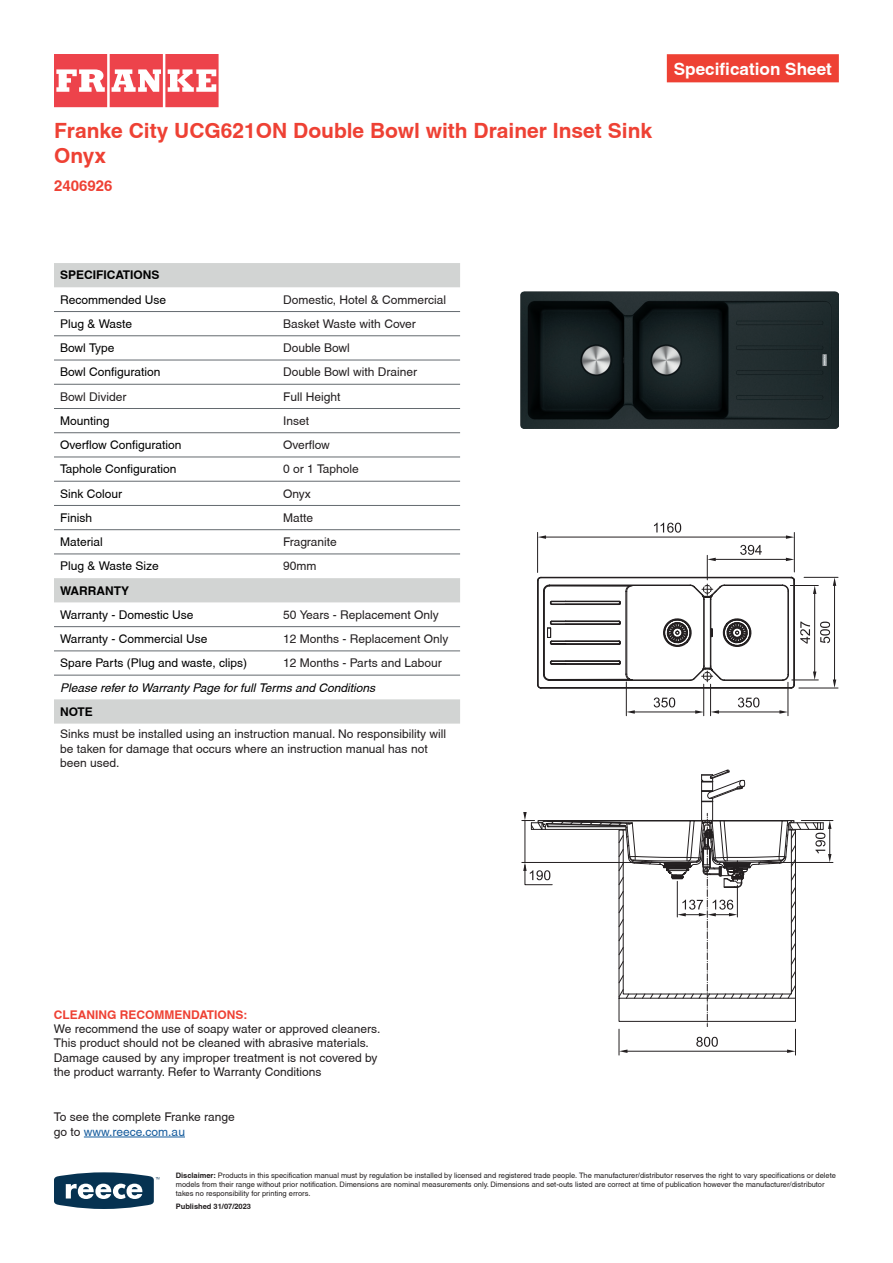
<style>
.page{position:relative;width:893px;height:1263px;background:#fff}
.page>*{position:absolute;margin:0;border:0;box-sizing:border-box;transform-origin:0 0}
.t1{font:700 21px/25.2px "Helvetica";color:#ee4134}
.t2{font:700 17.1px "Helvetica";color:#fff}
.t3{font:700 15px "Helvetica";color:#ee4134}
.t4{font:12px/14.4px "Helvetica";color:#231f20}
.t5{font:12px "Helvetica";color:#000001}
.t6{font:italic 12px "Helvetica";color:#000001}
.t7{font:700 12px "Helvetica";color:#000}
.t8{font:700 12px "Helvetica";color:#ee4134}
.t9{font:7.5px/9px "Helvetica";color:#231f20}
.t10{font:700 7.5px "Helvetica";color:#231f20}
.s1{color:#175d9e}
.s2{font-weight:700}
</style>
<div class="page">
<div style="left:667px;top:54px;width:172px;height:28px;background:#ee4134"></div>
<svg style="left:54px;top:54px;width:165px;height:53px"></svg>
<svg style="left:54px;top:263px;width:406px;height:461px"></svg>
<hr style="left:54px;top:311px;width:223px;height:1px;background:#646a6f">
<hr style="left:277px;top:311px;width:183px;height:1px;background:#646a6f">
<hr style="left:54px;top:335px;width:223px;height:1px;background:#646a6f">
<hr style="left:277px;top:335px;width:183px;height:1px;background:#646a6f">
<hr style="left:54px;top:360px;width:223px;height:1px;background:#646a6f">
<hr style="left:277px;top:360px;width:183px;height:1px;background:#646a6f">
<hr style="left:54px;top:384px;width:223px;height:1px;background:#646a6f">
<hr style="left:277px;top:384px;width:183px;height:1px;background:#646a6f">
<hr style="left:54px;top:408px;width:223px;height:1px;background:#646a6f">
<hr style="left:277px;top:408px;width:183px;height:1px;background:#646a6f">
<hr style="left:54px;top:432px;width:223px;height:1px;background:#646a6f">
<hr style="left:277px;top:432px;width:183px;height:1px;background:#646a6f">
<hr style="left:54px;top:457px;width:223px;height:1px;background:#646a6f">
<hr style="left:277px;top:457px;width:183px;height:1px;background:#646a6f">
<hr style="left:54px;top:481px;width:223px;height:1px;background:#646a6f">
<hr style="left:277px;top:481px;width:183px;height:1px;background:#646a6f">
<hr style="left:54px;top:505px;width:223px;height:1px;background:#646a6f">
<hr style="left:277px;top:505px;width:183px;height:1px;background:#646a6f">
<hr style="left:54px;top:529px;width:223px;height:1px;background:#646a6f">
<hr style="left:277px;top:529px;width:183px;height:1px;background:#646a6f">
<hr style="left:54px;top:554px;width:223px;height:1px;background:#646a6f">
<hr style="left:277px;top:554px;width:183px;height:1px;background:#646a6f">
<hr style="left:54px;top:626px;width:223px;height:1px;background:#646a6f">
<hr style="left:277px;top:626px;width:183px;height:1px;background:#646a6f">
<hr style="left:54px;top:651px;width:223px;height:1px;background:#646a6f">
<hr style="left:277px;top:651px;width:183px;height:1px;background:#646a6f">
<hr style="left:54px;top:675px;width:223px;height:1px;background:#646a6f">
<hr style="left:277px;top:675px;width:183px;height:1px;background:#646a6f">
<svg style="left:54px;top:1172px;width:105px;height:37px"></svg>
<img style="left:521px;top:291px;width:318px;height:137px">
<hr style="left:84px;top:1137px;width:101px;height:1px;background:#175d9e">
<hr style="left:801px;top:820px;width:32px;height:1px;background:#231f20">
<hr style="left:758px;top:862px;width:75px;height:1px;background:#231f20">
<svg style="left:522px;top:770px;width:309px;height:285px"></svg>
<svg style="left:695px;top:710px;width:8px;height:4px"></svg>
<svg style="left:627px;top:710px;width:8px;height:4px"></svg>
<svg style="left:779px;top:710px;width:9px;height:4px"></svg>
<svg style="left:711px;top:710px;width:8px;height:4px"></svg>
<hr style="left:632px;top:712px;width:66px;height:1px;background:#231f20">
<hr style="left:716px;top:712px;width:66px;height:1px;background:#231f20">
<hr style="left:626px;top:682px;width:1px;height:34px;background:#231f20">
<hr style="left:703px;top:684px;width:1px;height:32px;background:#231f20">
<hr style="left:788px;top:682px;width:1px;height:34px;background:#231f20">
<hr style="left:710px;top:684px;width:1px;height:32px;background:#231f20">
<hr style="left:799px;top:688px;width:39px;height:1px;background:#231f20">
<hr style="left:804px;top:577px;width:34px;height:1px;background:#231f20">
<hr style="left:543px;top:537px;width:246px;height:1px;background:#231f20">
<hr style="left:537px;top:532px;width:1px;height:40px;background:#231f20">
<hr style="left:794px;top:532px;width:1px;height:40px;background:#231f20">
<svg style="left:786px;top:535px;width:8px;height:4px"></svg>
<svg style="left:538px;top:535px;width:8px;height:4px"></svg>
<svg style="left:654px;top:523px;width:27px;height:10px"></svg>
<svg style="left:537px;top:545px;width:299px;height:144px"></svg>
<svg style="left:654px;top:697px;width:21px;height:10px"></svg>
<svg style="left:738px;top:697px;width:21px;height:10px"></svg>
<h1 class="t1" style="left:54px;top:118px;width:600px">Franke City UCG621ON Double Bowl with Drainer Inset Sink<br>Onyx</h1>
<p class="t3" style="left:54px;top:176px;width:60px">2406926</p>
<h2 class="t2" style="left:674px;top:59px;width:160px">Specification Sheet</h2>
<p class="t7" style="left:60px;top:268px;width:101px">SPECIFICATIONS</p>
<p class="t5" style="left:60px;top:293px;width:108px">Recommended Use</p>
<p class="t4" style="left:283px;top:292px;width:165px">Domestic, Hotel &amp; Commercial</p>
<p class="t5" style="left:60px;top:317px;width:74px">Plug &amp; Waste</p>
<p class="t4" style="left:283px;top:317px;width:134px">Basket Waste with Cover</p>
<p class="t5" style="left:60px;top:341px;width:56px">Bowl Type</p>
<p class="t4" style="left:283px;top:341px;width:68px">Double Bowl</p>
<p class="t5" style="left:60px;top:365px;width:102px">Bowl Configuration</p>
<p class="t4" style="left:283px;top:365px;width:136px">Double Bowl with Drainer</p>
<p class="t4" style="left:60px;top:389px;width:68px">Bowl Divider</p>
<p class="t4" style="left:283px;top:389px;width:59px">Full Height</p>
<p class="t5" style="left:60px;top:414px;width:51px">Mounting</p>
<p class="t4" style="left:283px;top:413px;width:28px">Inset</p>
<p class="t5" style="left:60px;top:438px;width:123px">Overflow Configuration</p>
<p class="t4" style="left:283px;top:438px;width:48px">Overflow</p>
<p class="t5" style="left:60px;top:462px;width:118px">Taphole Configuration</p>
<p class="t4" style="left:283px;top:462px;width:77px">0 or 1 Taphole</p>
<p class="t5" style="left:60px;top:486px;width:64px">Sink Colour</p>
<p class="t4" style="left:283px;top:486px;width:29px">Onyx</p>
<p class="t5" style="left:60px;top:511px;width:34px">Finish</p>
<p class="t4" style="left:283px;top:510px;width:32px">Matte</p>
<p class="t5" style="left:60px;top:535px;width:44px">Material</p>
<p class="t4" style="left:283px;top:535px;width:55px">Fragranite</p>
<p class="t5" style="left:60px;top:559px;width:100px">Plug &amp; Waste Size</p>
<p class="t4" style="left:283px;top:559px;width:35px">90mm</p>
<p class="t7" style="left:60px;top:583px;width:71px">WARRANTY</p>
<p class="t5" style="left:60px;top:608px;width:135px">Warranty - Domestic Use</p>
<p class="t4" style="left:283px;top:607px;width:157px">50 Years - Replacement Only</p>
<p class="t5" style="left:60px;top:632px;width:149px">Warranty - Commercial Use</p>
<p class="t4" style="left:283px;top:632px;width:167px">12 Months - Replacement Only</p>
<p class="t5" style="left:60px;top:656px;width:189px">Spare Parts (Plug and waste, clips)</p>
<p class="t4" style="left:283px;top:656px;width:160px">12 Months - Parts and Labour</p>
<p class="t6" style="left:60px;top:680px;width:317px">Please refer to Warranty Page for full Terms and Conditions</p>
<p class="t7" style="left:60px;top:704px;width:34px">NOTE</p>
<p class="t4" style="left:60px;top:727px;width:388px">Sinks must be installed using an instruction manual. No responsibility will be taken for damage that occurs where an instruction manual has not been used.</p>
<p class="t8" style="left:54px;top:1007px;width:195px">CLEANING RECOMMENDATIONS:</p>
<p class="t4" style="left:54px;top:1021px;width:328px">We recommend the use of soapy water or approved cleaners.<br>This product should not be cleaned with abrasive materials.<br>Damage caused by any improper treatment is not covered by the product warranty. Refer to Warranty Conditions</p>
<p class="t4" style="left:54px;top:1110px;width:182px">To see the complete Franke range go to <span class="s1">www.reece.com.au</span></p>
<p class="t9" style="left:176px;top:1170px;width:662px"><span class="s2">Disclaimer:</span> Products in this specification manual must by regulation be installed by licensed and registered trade people. The manufacturer/distributor reserves the right to vary specifications or delete models from their range without prior notification. Dimensions are nominal measurements only. Dimensions and set-outs listed are correct at time of publication however the manufacturer/distributor takes no responsibility for printing errors.</p>
<p class="t10" style="left:176px;top:1202px;width:77px">Published 31/07/2023</p>
</div>
